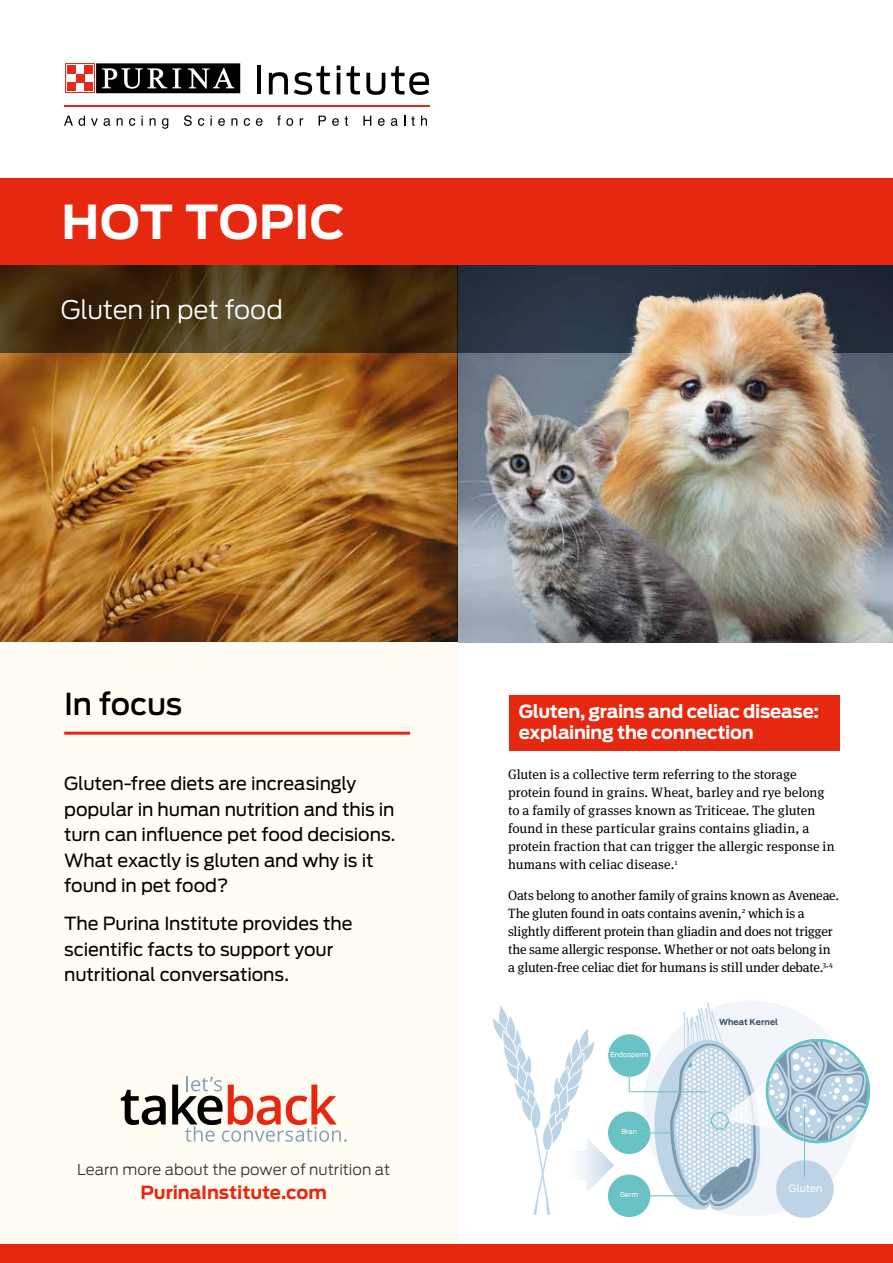
<style>
.page{position:relative;width:893px;height:1263px;background:#fff}
.page>*{position:absolute;margin:0;border:0;box-sizing:border-box;transform-origin:0 0}
.t1{font:700 46.5px "Antenna";letter-spacing:.01em;color:#fff}
.t2{font:500 30px "Antenna";letter-spacing:-.01em;color:#000}
.t3{font:300 25.5px "Antenna";letter-spacing:-.005em;color:#fff}
.t4{font:18px/25.5px "Antenna";letter-spacing:-.005em;color:#000}
.t5{font:700 18px/21px "Antenna";letter-spacing:-.02em;color:#fff}
.t6{font:700 18px "Antenna";letter-spacing:-.01em;color:#e72810}
.t7{font:300 15px "Antenna";letter-spacing:.005em;color:#373437}
.t8{font:13.5px/18px "Meta Serif Pro";color:#000}
.t9{font:10.05px "Antenna";color:#fff}
.t10{font:700 8.25px "Antenna";color:#415363}
.t11{font:6.6px "Antenna";color:#fff}
</style>
<div class="page">
<img style="left:457px;top:353px;width:436px;height:289px">
<img style="left:0;top:353px;width:457px;height:289px">
<div style="left:0;top:642px;width:457px;height:621px;background:#fffcf4"></div>
<hr style="left:64px;top:732px;width:346px;height:3px;background:#e72810">
<div style="left:0;top:1245px;width:893px;height:18px;background:#e72810"></div>
<svg style="left:121px;top:1090px;width:45px;height:35px"></svg>
<svg style="left:172px;top:1076px;width:174px;height:66px"></svg>
<svg style="left:0;top:265px;width:893px;height:88px;background:#4e4232"></svg>
<div style="left:0;top:179px;width:893px;height:86px;background:#e72810"></div>
<hr style="left:64px;top:105px;width:365px;height:1px;background:#e52a1b">
<hr style="left:257px;top:65px;width:3px;height:29px;background:#000">
<svg style="left:269px;top:72px;width:19px;height:22px"></svg>
<svg style="left:294px;top:66px;width:36px;height:29px"></svg>
<hr style="left:337px;top:73px;width:3px;height:21px;background:#000">
<svg style="left:337px;top:65px;width:3px;height:5px"></svg>
<svg style="left:347px;top:66px;width:13px;height:28px"></svg>
<svg style="left:366px;top:73px;width:19px;height:22px"></svg>
<svg style="left:391px;top:66px;width:38px;height:29px"></svg>
<svg style="left:64px;top:116px;width:9px;height:10px"></svg>
<svg style="left:79px;top:116px;width:6px;height:10px"></svg>
<svg style="left:91px;top:118px;width:7px;height:8px"></svg>
<svg style="left:104px;top:118px;width:6px;height:8px"></svg>
<svg style="left:117px;top:118px;width:6px;height:8px"></svg>
<svg style="left:129px;top:118px;width:6px;height:8px"></svg>
<svg style="left:141px;top:116px;width:2px;height:10px"></svg>
<svg style="left:150px;top:118px;width:6px;height:8px"></svg>
<svg style="left:162px;top:118px;width:6px;height:11px"></svg>
<svg style="left:184px;top:115px;width:8px;height:11px"></svg>
<svg style="left:198px;top:118px;width:6px;height:8px"></svg>
<svg style="left:210px;top:116px;width:2px;height:10px"></svg>
<svg style="left:218px;top:118px;width:7px;height:8px"></svg>
<svg style="left:231px;top:118px;width:6px;height:8px"></svg>
<svg style="left:244px;top:118px;width:6px;height:8px"></svg>
<svg style="left:256px;top:118px;width:6px;height:8px"></svg>
<svg style="left:277px;top:115px;width:16px;height:11px"></svg>
<svg style="left:300px;top:118px;width:3px;height:8px"></svg>
<svg style="left:319px;top:116px;width:7px;height:10px"></svg>
<svg style="left:332px;top:118px;width:7px;height:8px"></svg>
<svg style="left:345px;top:116px;width:3px;height:10px"></svg>
<svg style="left:363px;top:116px;width:8px;height:10px"></svg>
<svg style="left:378px;top:118px;width:7px;height:8px"></svg>
<svg style="left:391px;top:118px;width:7px;height:8px"></svg>
<svg style="left:411px;top:116px;width:4px;height:10px"></svg>
<svg style="left:421px;top:116px;width:6px;height:10px"></svg>
<svg style="left:96px;top:63px;width:145px;height:31px"></svg>
<div style="left:65px;top:63px;width:30px;height:30px;background:#e52a1b"></div>
<div style="left:96px;top:63px;width:144px;height:30px;background:#000"></div>
<svg style="left:102px;top:68px;width:79px;height:21px"></svg>
<svg style="left:188px;top:68px;width:46px;height:21px"></svg>
<div style="left:66px;top:64px;width:28px;height:28px;background:#fff"></div>
<div style="left:67px;top:83px;width:9px;height:8px;background:#e52a1b"></div>
<div style="left:84px;top:83px;width:9px;height:8px;background:#e52a1b"></div>
<div style="left:76px;top:74px;width:8px;height:9px;background:#e52a1b"></div>
<div style="left:67px;top:66px;width:9px;height:8px;background:#e52a1b"></div>
<div style="left:84px;top:66px;width:9px;height:8px;background:#e52a1b"></div>
<img style="left:678px;top:293px;width:127px;height:10px">
<div style="left:510px;top:695px;width:330px;height:55px;background:#e72810"></div>
<div style="left:608px;top:1174px;width:42px;height:43px;background:#69c2c4;border-radius:50%"></div>
<div style="left:608px;top:1111px;width:42px;height:43px;background:#69c2c4;border-radius:50%"></div>
<svg style="left:641px;top:1002px;width:228px;height:215px"></svg>
<div style="left:776px;top:1160px;width:58px;height:58px;background:#bdd4e6;border-radius:50%"></div>
<hr style="left:804px;top:1105px;width:1px;height:71px;background:#69c2c4">
<div style="left:608px;top:1034px;width:43px;height:43px;background:#69c2c4;border-radius:50%"></div>
<hr style="left:629px;top:1091px;width:78px;height:1px;background:#69c2c4">
<svg style="left:629px;top:1066px;width:1px;height:26px"></svg>
<svg style="left:493px;top:1006px;width:121px;height:209px"></svg>
<h1 class="t1" style="left:62px;top:194px;width:285px">HOT TOPIC</h1>
<h3 class="t3" style="left:61px;top:292px;width:223px">Gluten in pet food</h3>
<h2 class="t2" style="left:64px;top:686px;width:120px">In focus</h2>
<h3 class="t4" style="left:64px;top:770px;width:333px">Gluten-free diets are increasingly popular in human nutrition and this in turn can influence pet food decisions.<br>What exactly is gluten and why is it found in pet food?</h3>
<h3 class="t4" style="left:64px;top:911px;width:290px">The Purina Institute provides the scientific facts to support your nutritional conversations.</h3>
<p class="t7" style="left:77px;top:1160px;width:314px">Learn more about the power of nutrition at</p>
<h3 class="t6" style="left:140px;top:1182px;width:188px">PurinaInstitute.com</h3>
<h3 class="t5" style="left:519px;top:701px;width:302px">Gluten, grains and celiac disease: explaining the connection</h3>
<p class="t8" style="left:508px;top:765px;width:328px">Gluten is a collective term referring to the storage protein found in grains. Wheat, barley and rye belong to a family of grasses known as Triticeae. The gluten found in these particular grains contains gliadin, a protein fraction that can trigger the allergic response in humans with celiac disease.<sup>1</sup></p>
<p class="t8" style="left:508px;top:885px;width:333px">Oats belong to another family of grains known as Aveneae.<br>The gluten found in oats contains avenin,<sup>2</sup> which is a slightly different protein than gliadin and does not trigger the same allergic response. Whether or not oats belong in a gluten-free celiac diet for humans is still under debate.<sup>3,4</sup></p>
<p class="t11" style="left:610px;top:1050px;width:40px">Endosperm</p>
<p class="t11" style="left:621px;top:1127px;width:17px">Bran</p>
<p class="t11" style="left:620px;top:1190px;width:20px">Germ</p>
<p class="t10" style="left:719px;top:1017px;width:60px">Wheat Kernel</p>
<p class="t9" style="left:789px;top:1182px;width:35px">Gluten</p>
</div>
